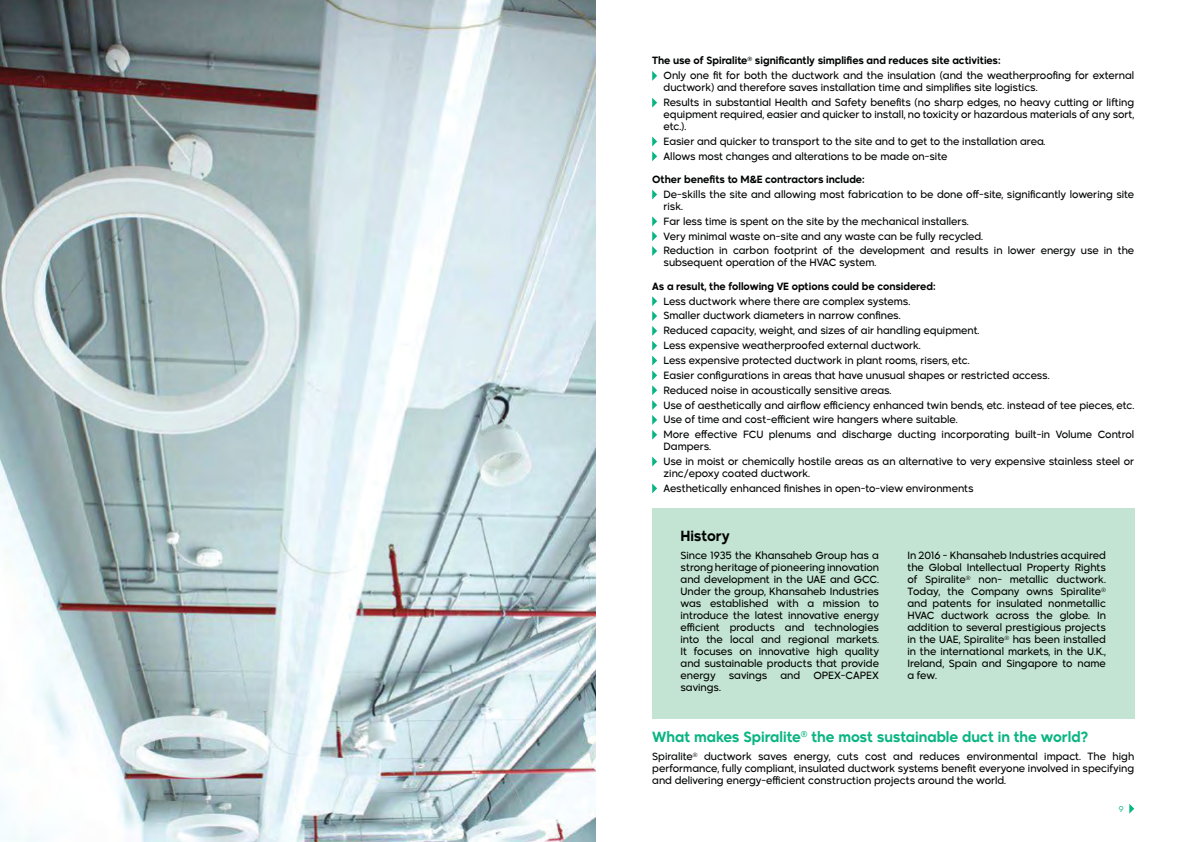
<style>
.page{position:relative;width:1191px;height:842px;background:#fff}
.page>*{position:absolute;margin:0;border:0;box-sizing:border-box;transform-origin:0 0}
.t1{font:600 14px "Madani";color:#09b582}
.t2{font:600 14px "Madani";color:#000302}
.t3{font:10px/12px "Madani";color:#000302}
.t4{font:600 10px "Madani";color:#000302}
.t5{font:300 8px "Madani Arabic";color:#09b582}
.s1{font-weight:600}
</style>
<div class="page">
<svg style="left:652px;top:71px;width:5px;height:10px"></svg>
<svg style="left:652px;top:98px;width:5px;height:10px"></svg>
<svg style="left:652px;top:137px;width:5px;height:24px"></svg>
<svg style="left:652px;top:190px;width:5px;height:9px"></svg>
<svg style="left:652px;top:216px;width:5px;height:40px"></svg>
<svg style="left:652px;top:296px;width:5px;height:144px"></svg>
<svg style="left:652px;top:457px;width:5px;height:9px"></svg>
<svg style="left:652px;top:483px;width:5px;height:10px"></svg>
<div style="left:652px;top:508px;width:482px;height:210px;background:#c4e4d3"></div>
<svg style="left:1129px;top:804px;width:5px;height:10px"></svg>
<img style="left:0;top:0;width:595px;height:842px">
<p class="t3" style="left:663px;top:52px;width:472px;line-height:14.8px;text-indent:-11px"><span class="s1">The use of Spiralite</span><sup>®</sup> <span class="s1">significantly simplifies and reduces site activities:<br></span>Only one fit for both the ductwork and the insulation (and the weatherproofing for external</p>
<p class="t3" style="left:663px;top:79px;width:472px;line-height:14.8px">ductwork) and therefore saves installation time and simplifies site logistics.<br>Results in substantial Health and Safety benefits (no sharp edges, no heavy cutting or lifting</p>
<p class="t3" style="left:663px;top:107px;width:472px">equipment required, easier and quicker to install, no toxicity or hazardous materials of any sort, etc.).</p>
<p class="t3" style="left:663px;top:133px;width:383px;line-height:14.8px">Easier and quicker to transport to the site and to get to the installation area.<br>Allows most changes and alterations to be made on-site</p>
<p class="t4" style="left:652px;top:171px;width:214px">Other benefits to M&amp;E contractors include:</p>
<p class="t3" style="left:663px;top:187px;width:472px">De-skills the site and allowing most fabrication to be done off-site, significantly lowering site risk.</p>
<p class="t3" style="left:663px;top:213px;width:472px;line-height:14.8px">Far less time is spent on the site by the mechanical installers.<br>Very minimal waste on-site and any waste can be fully recycled.<br>Reduction in carbon footprint of the development and results in lower energy use in the</p>
<p class="t3" style="left:663px;top:256px;width:214px">subsequent operation of the HVAC system.</p>
<p class="t4" style="left:652px;top:278px;width:285px">As a result, the following VE options could be considered:</p>
<p class="t3" style="left:663px;top:293px;width:472px;line-height:14.8px">Less ductwork where there are complex systems.<br>Smaller ductwork diameters in narrow confines.<br>Reduced capacity, weight, and sizes of air handling equipment.<br>Less expensive weatherproofed external ductwork.<br>Less expensive protected ductwork in plant rooms, risers, etc.<br>Easier configurations in areas that have unusual shapes or restricted access.<br>Reduced noise in acoustically sensitive areas.<br>Use of aesthetically and airflow efficiency enhanced twin bends, etc. instead of tee pieces, etc.<br>Use of time and cost-efficient wire hangers where suitable.<br>More effective FCU plenums and discharge ducting incorporating built-in Volume Control</p>
<p class="t3" style="left:663px;top:438px;width:472px;line-height:14.8px">Dampers.<br>Use in moist or chemically hostile areas as an alternative to very expensive stainless steel or</p>
<p class="t3" style="left:663px;top:465px;width:311px;line-height:14.8px">zinc/epoxy coated ductwork.<br>Aesthetically enhanced finishes in open-to-view environments</p>
<h1 class="t2" style="left:680px;top:525px;width:51px">History</h1>
<p class="t3" style="left:680px;top:549px;width:200px;text-align:justify">Since 1935 the Khansaheb Group has a strong heritage of pioneering innovation and development in the UAE and GCC.<br>Under the group, Khansaheb Industries was established with a mission to introduce the latest innovative energy efficient products and technologies into the local and regional markets.<br>It focuses on innovative high quality and sustainable products that provide energy</p>
<p class="t3" style="left:907px;top:549px;width:200px;text-align:justify">In 2016 - Khansaheb Industries acquired the Global Intellectual Property Rights of Spiralite<sup>®</sup> non- metallic ductwork.<br>Today, the Company owns Spiralite<sup>® </sup>and patents for insulated nonmetallic HVAC ductwork across the globe. In addition to several prestigious projects in the UAE, Spiralite<sup>®</sup> has been installed in the international markets, in the U.K., Ireland, Spain and Singapore to name a few.</p>
<p class="t3" style="left:729px;top:669px;width:40px">savings</p>
<p class="t3" style="left:780px;top:669px;width:21px">and</p>
<p class="t3" style="left:813px;top:669px;width:67px">OPEX-CAPEX</p>
<p class="t3" style="left:680px;top:681px;width:42px">savings.</p>
<h1 class="t1" style="left:652px;top:725px;width:438px">What makes Spiralite<sup>®</sup> the most sustainable duct in the world?</h1>
<p class="t3" style="left:652px;top:749px;width:483px;text-align:justify">Spiralite<sup>®</sup> ductwork saves energy, cuts cost and reduces environmental impact. The high performance, fully compliant, insulated ductwork systems benefit everyone involved in specifying and delivering energy-efficient construction projects around the world.</p>
<p class="t5" style="left:1118px;top:802px;width:6px">9</p>
</div>
